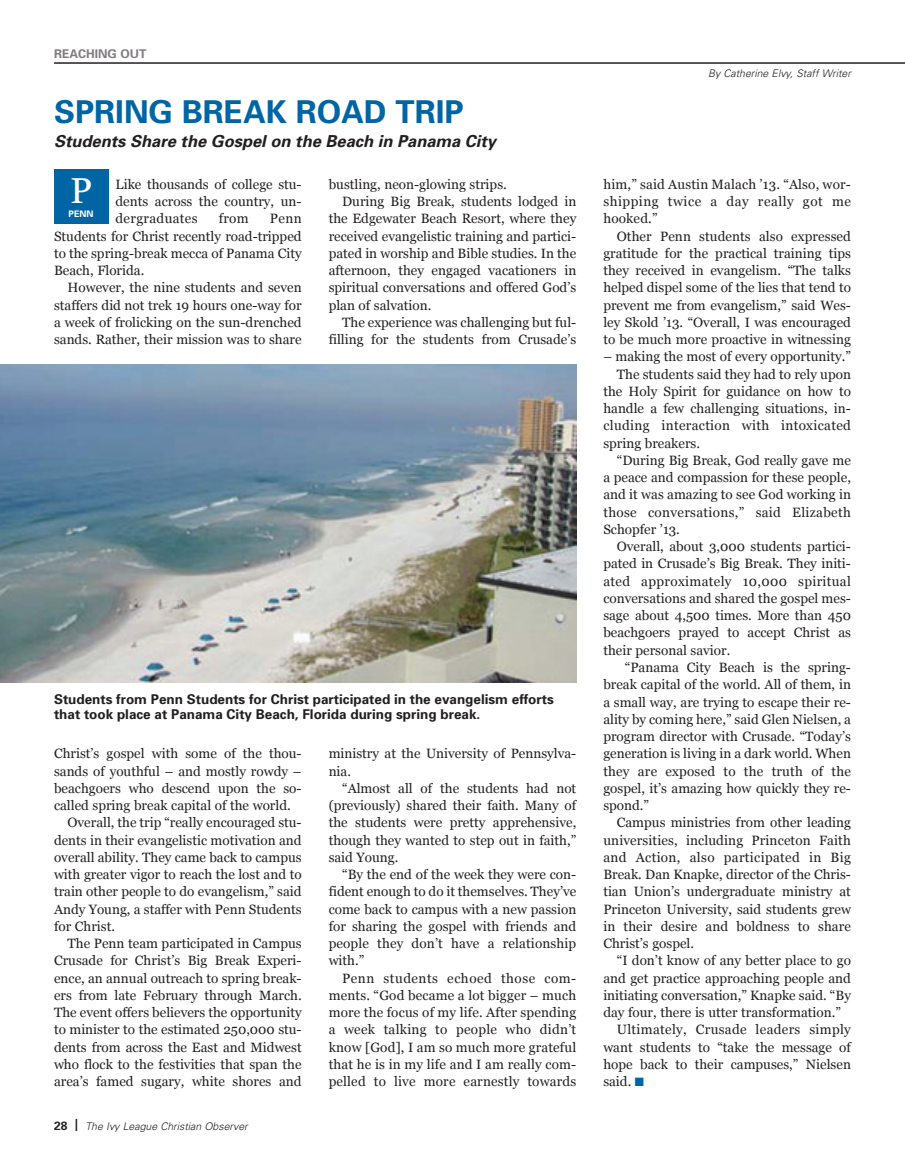
<style>
.page{position:relative;width:905px;height:1175px;background:#fff}
.page>*{position:absolute;margin:0;border:0;box-sizing:border-box;transform-origin:0 0}
.t1{font:36px "Georgia";color:#fff}
.t2{font:700 31.5px "Univers";color:#0065a4}
.t3{font:italic 700 16.5px "Univers";color:#231f20}
.t4{font:13.5px/17.2px "Georgia";color:#231f20;text-align:justify}
.t5{font:13.5px "Georgia";letter-spacing:.025em;color:#231f20}
.t6{font:700 13.5px/15.8px "Univers";color:#231f20}
.t7{font:700 12px "Univers";color:#807c81}
.t8{font:italic 300 10.5px "Univers";color:#231f20}
.t9{font:700 9px "Univers";color:#fff}
.s1{font-weight:700;font-style:normal;font-size:12px}
.s2{color:#0065a4}
</style>
<div class="page">
<hr style="left:54px;top:62px;width:850px;height:2px;background:#231f20">
<div style="left:54px;top:170px;width:54px;height:54px;background:#0065a4"></div>
<img style="left:0;top:364px;width:576px;height:318px">
<p class="t7" style="left:54px;top:49px;width:94px">REACHING OUT</p>
<h2 class="t2" style="left:54px;top:100px;width:411px">SPRING BREAK ROAD TRIP</h2>
<p class="t3" style="left:54px;top:135px;width:443px">Students Share the Gospel on the Beach in Panama City</p>
<h1 class="t1" style="left:70px;top:170px;width:23px">P</h1>
<p class="t9" style="left:69px;top:210px;width:26px">PENN</p>
<p class="t4" style="left:115px;top:175px;width:188px">Like thousands of college stu&shy;dents across the country, un&shy;dergraduates</p>
<p class="t4" style="left:219px;top:210px;width:32px">from</p>
<p class="t4" style="left:54px;top:210px;width:249px;text-indent:216px">Penn Students for Christ recently road-tripped to the spring-break mecca of Panama City Beach, Florida.</p>
<p class="t4" style="left:54px;top:279px;width:249px;text-indent:14px">However, the nine students and seven staffers did not trek 19 hours one-way for a week of frolicking on the sun-drenched sands. Rather, their mission was to share</p>
<p class="t4" style="left:328px;top:175px;width:180px">bustling, neon-glowing strips.</p>
<p class="t4" style="left:342px;top:193px;width:236px">During Big Break, students lodged in</p>
<p class="t4" style="left:328px;top:210px;width:249px">the Edgewater Beach Resort, where they</p>
<p class="t4" style="left:328px;top:227px;width:249px">received evangelistic training and partici-</p>
<p class="t4" style="left:328px;top:244px;width:249px">pated in worship and Bible studies. In the</p>
<p class="t4" style="left:328px;top:262px;width:249px">afternoon, they engaged vacationers in</p>
<p class="t4" style="left:328px;top:279px;width:249px">spiritual conversations and offered God’s</p>
<p class="t4" style="left:328px;top:296px;width:104px">plan of salvation.</p>
<p class="t4" style="left:342px;top:313px;width:235px">The experience was challenging but ful-</p>
<p class="t4" style="left:328px;top:331px;width:249px">filling for the students from Crusade’s</p>
<p class="t6" style="left:54px;top:692px;width:501px">Students from Penn Students for Christ participated in the evangelism efforts that took place at Panama City Beach, Florida during spring break.</p>
<p class="t4" style="left:54px;top:745px;width:249px">Christ’s gospel with some of the thou-</p>
<p class="t4" style="left:54px;top:762px;width:249px">sands of youthful – and mostly rowdy –</p>
<p class="t4" style="left:54px;top:779px;width:249px">beachgoers who descend upon the so-</p>
<p class="t4" style="left:54px;top:796px;width:238px">called spring break capital of the world.</p>
<p class="t4" style="left:67px;top:814px;width:235px">Overall, the trip “really encouraged stu-</p>
<p class="t4" style="left:54px;top:831px;width:249px">dents in their evangelistic motivation and</p>
<p class="t4" style="left:54px;top:848px;width:249px">overall ability. They came back to campus</p>
<p class="t4" style="left:54px;top:865px;width:249px">with greater vigor to reach the lost and to</p>
<p class="t4" style="left:54px;top:883px;width:249px">train other people to do evangelism,” said</p>
<p class="t4" style="left:54px;top:900px;width:249px">Andy Young, a staffer with Penn Students</p>
<p class="t4" style="left:54px;top:917px;width:62px">for Christ.</p>
<p class="t4" style="left:67px;top:934px;width:235px">The Penn team participated in Campus</p>
<p class="t4" style="left:54px;top:952px;width:249px">Crusade for Christ’s Big Break Experi-</p>
<p class="t4" style="left:54px;top:969px;width:249px">ence, an annual outreach to spring break-</p>
<p class="t4" style="left:54px;top:986px;width:249px">ers from late February through March.</p>
<p class="t4" style="left:54px;top:1003px;width:249px">The event offers believers the opportunity</p>
<p class="t4" style="left:54px;top:1021px;width:249px">to minister to the estimated 250,000 stu-</p>
<p class="t4" style="left:54px;top:1038px;width:249px">dents from across the East and Midwest</p>
<p class="t4" style="left:54px;top:1055px;width:249px">who flock to the festivities that span the</p>
<p class="t4" style="left:54px;top:1072px;width:249px">area’s famed sugary, white shores and</p>
<p class="t8" style="left:54px;top:1122px;width:195px"><span class="s1">28 |</span> The Ivy League Christian Observer</p>
<p class="t4" style="left:328px;top:745px;width:249px">ministry at the University of Pennsylva&shy;nia.</p>
<p class="t4" style="left:328px;top:779px;width:249px;text-indent:14px">“Almost all of the students had not (previously) shared their faith. Many of the students were pretty apprehensive, though they wanted to step out in faith,” said Young.</p>
<p class="t4" style="left:328px;top:865px;width:249px;text-indent:13px">“By the end of the week they were con&shy;fident enough to do it themselves. They’ve come back to campus with a new passion for sharing the gospel with friends and people they don’t have a relationship with.”</p>
<p class="t4" style="left:328px;top:969px;width:249px;text-indent:14px">Penn students echoed those com&shy;ments. “God became a lot bigger – much more the focus of my life. After spending a week talking to people who didn’t know [God], I am so much more grateful that he is in my life and I am really com&shy;pelled to live more earnestly towards</p>
<p class="t8" style="left:708px;top:70px;width:144px">By Catherine Elvy, Staff Writer</p>
<p class="t4" style="left:603px;top:175px;width:249px">him,” said Austin Malach ’13. “Also, wor&shy;shipping twice a day really got me hooked.”</p>
<p class="t4" style="left:603px;top:227px;width:249px;text-indent:14px">Other Penn students also expressed gratitude for the practical training tips they received in evangelism. “The talks helped dispel some of the lies that tend to prevent me from evangelism,” said Wes&shy;ley Skold ’13. “Overall, I was encouraged to be much more proactive in witnessing</p>
<p class="t4" style="left:603px;top:348px;width:249px">– making the most of every opportunity.”</p>
<p class="t4" style="left:617px;top:365px;width:236px">The students said they had to rely upon</p>
<p class="t4" style="left:603px;top:382px;width:249px">the Holy Spirit for guidance on how to</p>
<p class="t4" style="left:603px;top:400px;width:249px">handle a few challenging situations, in-</p>
<p class="t5" style="left:603px;top:418px;width:249px">cluding interaction with intoxicated</p>
<p class="t4" style="left:603px;top:434px;width:98px">spring breakers.</p>
<p class="t4" style="left:617px;top:451px;width:235px">“During Big Break, God really gave me</p>
<p class="t4" style="left:603px;top:469px;width:249px">a peace and compassion for these people,</p>
<p class="t4" style="left:603px;top:486px;width:249px">and it was amazing to see God working in</p>
<p class="t5" style="left:603px;top:504px;width:249px">those conversations,” said Elizabeth</p>
<p class="t4" style="left:603px;top:520px;width:78px">Schopfer ’13.</p>
<p class="t4" style="left:617px;top:538px;width:235px">Overall, about 3,000 students partici-</p>
<p class="t4" style="left:603px;top:555px;width:249px">pated in Crusade’s Big Break. They initi-</p>
<p class="t5" style="left:603px;top:573px;width:249px">ated approximately 10,000 spiritual</p>
<p class="t4" style="left:603px;top:589px;width:249px">conversations and shared the gospel mes-</p>
<p class="t4" style="left:603px;top:607px;width:249px">sage about 4,500 times. More than 450</p>
<p class="t4" style="left:603px;top:624px;width:249px">beachgoers prayed to accept Christ as</p>
<p class="t4" style="left:603px;top:641px;width:128px">their personal savior.</p>
<p class="t4" style="left:625px;top:658px;width:227px">“Panama City Beach is the spring-</p>
<p class="t4" style="left:603px;top:676px;width:249px">break capital of the world. All of them, in</p>
<p class="t4" style="left:603px;top:693px;width:249px">a small way, are trying to escape their re-</p>
<p class="t4" style="left:603px;top:710px;width:249px">ality by coming here,” said Glen Nielsen, a</p>
<p class="t4" style="left:603px;top:727px;width:249px">program director with Crusade. “Today’s</p>
<p class="t4" style="left:603px;top:745px;width:249px">generation is living in a dark world. When</p>
<p class="t4" style="left:603px;top:762px;width:249px">they are exposed to the truth of the</p>
<p class="t4" style="left:603px;top:779px;width:249px">gospel, it’s amazing how quickly they re-</p>
<p class="t4" style="left:603px;top:796px;width:47px">spond.”</p>
<p class="t4" style="left:617px;top:814px;width:235px">Campus ministries from other leading</p>
<p class="t4" style="left:603px;top:831px;width:249px">universities, including Princeton Faith</p>
<p class="t5" style="left:603px;top:849px;width:249px">and Action, also participated in Big</p>
<p class="t4" style="left:603px;top:865px;width:249px">Break. Dan Knapke, director of the Chris-</p>
<p class="t4" style="left:603px;top:883px;width:249px">tian Union’s undergraduate ministry at</p>
<p class="t4" style="left:603px;top:900px;width:249px">Princeton University, said students grew</p>
<p class="t4" style="left:603px;top:917px;width:249px">in their desire and boldness to share</p>
<p class="t4" style="left:603px;top:934px;width:92px">Christ’s gospel.</p>
<p class="t4" style="left:617px;top:952px;width:235px">“I don’t know of any better place to go</p>
<p class="t4" style="left:603px;top:969px;width:249px">and get practice approaching people and</p>
<p class="t4" style="left:603px;top:986px;width:249px">initiating conversation,” Knapke said. “By</p>
<p class="t4" style="left:603px;top:1003px;width:239px">day four, there is utter transformation.”</p>
<p class="t5" style="left:617px;top:1022px;width:235px">Ultimately, Crusade leaders simply</p>
<p class="t4" style="left:603px;top:1038px;width:249px">want students to “take the message of</p>
<p class="t4" style="left:603px;top:1055px;width:249px">hope back to their campuses,” Nielsen</p>
<p class="t4" style="left:603px;top:1072px;width:42px">said. <span class="s2">■</span></p>
</div>
